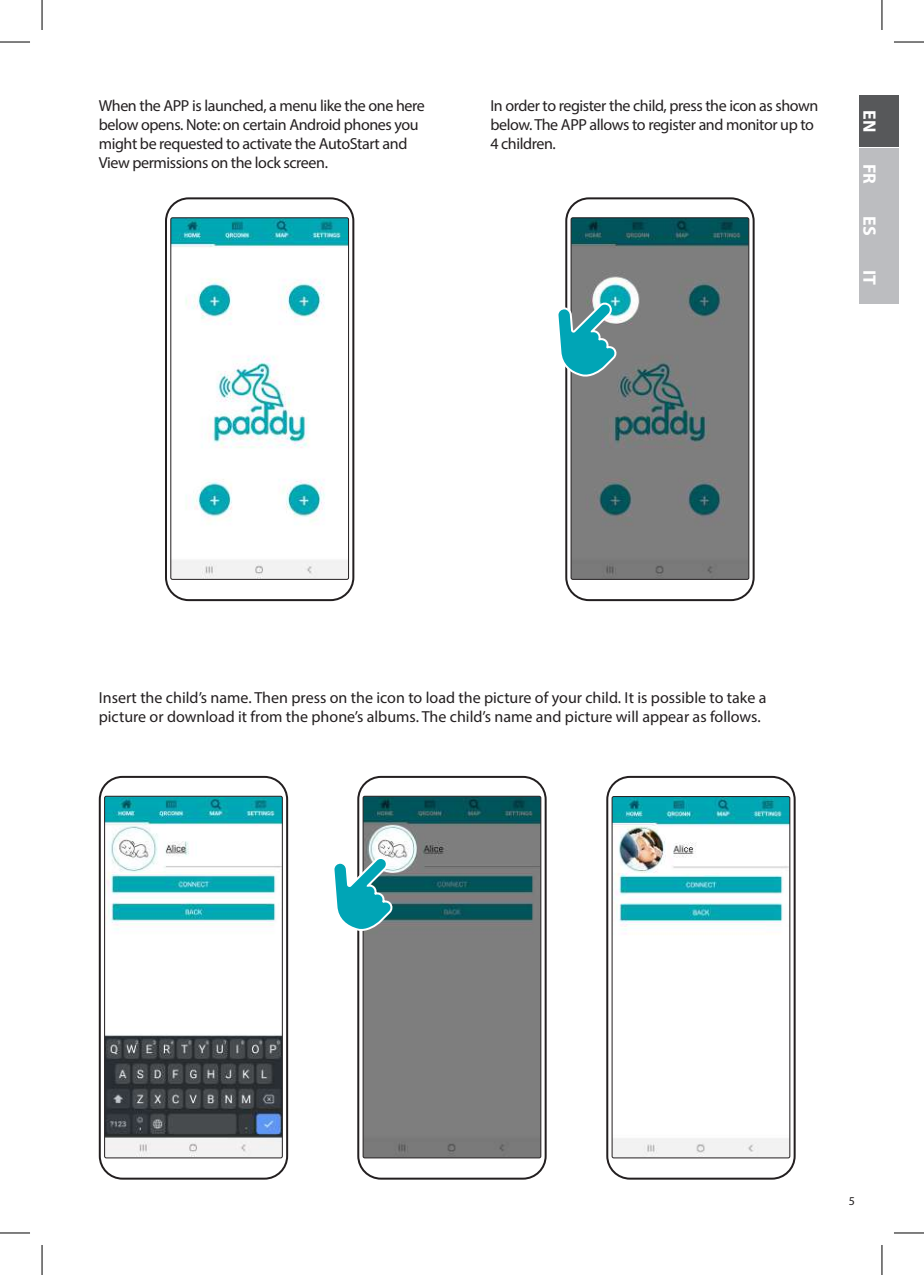
<style>
.page{position:relative;width:924px;height:1275px;background:#fff}
.page>*{position:absolute;margin:0;border:0;box-sizing:border-box;transform-origin:0 0}
.t1{font:700 18px "Myriad Pro";letter-spacing:-.005em;color:#fff}
.t2{font:16px/19.2px "Myriad Pro";letter-spacing:-.025em;color:#231f20}
.t3{font:16px/19.2px "Myriad Pro";color:#231f20}
.t4{font:12px "Myriad Pro";color:#231f20}
</style>
<div class="page">
<svg style="left:859px;top:96px;width:39px;height:207px;background:#a3a4a7"></svg>
<div style="left:165px;top:197px;width:189px;height:404px;border:2px solid #231f20;border-radius:23px"></div>
<img style="left:172px;top:219px;width:174px;height:358px">
<div style="left:170px;top:217px;width:178px;height:362px;border:1px solid #231f20;border-radius:2px"></div>
<div style="left:99px;top:776px;width:189px;height:403px;border:2px solid #231f20;border-radius:23px"></div>
<img style="left:106px;top:798px;width:174px;height:358px">
<div style="left:104px;top:796px;width:178px;height:362px;border:1px solid #231f20;border-radius:2px"></div>
<div style="left:357px;top:776px;width:189px;height:403px;border:2px solid #231f20;border-radius:23px"></div>
<img style="left:364px;top:798px;width:175px;height:358px">
<div style="left:362px;top:796px;width:179px;height:362px;border:1px solid #231f20;border-radius:2px"></div>
<div style="left:606px;top:776px;width:189px;height:403px;border:2px solid #231f20;border-radius:23px"></div>
<img style="left:613px;top:798px;width:174px;height:358px">
<div style="left:611px;top:796px;width:178px;height:362px;border:1px solid #231f20;border-radius:2px"></div>
<div style="left:565px;top:197px;width:189px;height:404px;border:2px solid #231f20;border-radius:23px"></div>
<img style="left:572px;top:219px;width:174px;height:358px">
<div style="left:570px;top:217px;width:178px;height:362px;border:1px solid #231f20;border-radius:2px"></div>
<svg style="left:334px;top:854px;width:60px;height:80px"></svg>
<svg style="left:558px;top:300px;width:60px;height:80px;background:#56aab3"></svg>
<hr style="left:0;top:42px;width:30px;height:1px;background:#000">
<hr style="left:893px;top:42px;width:30px;height:1px;background:#000">
<hr style="left:0;top:1232px;width:30px;height:1px;background:#000">
<hr style="left:893px;top:1232px;width:30px;height:1px;background:#000">
<hr style="left:42px;top:0;width:1px;height:30px;background:#000">
<hr style="left:42px;top:1245px;width:1px;height:30px;background:#000">
<hr style="left:881px;top:0;width:1px;height:30px;background:#000">
<hr style="left:881px;top:1245px;width:1px;height:30px;background:#000">
<p class="t2" style="left:99px;top:95px;width:327px">When the APP is launched, a menu like the one here</p>
<p class="t2" style="left:99px;top:115px;width:321px">below opens. Note: on certain Android phones you might be requested to activate the AutoStart and<br>View permissions on the lock screen.</p>
<p class="t2" style="left:490px;top:95px;width:329px">In order to register the child, press the icon as shown below. The APP allows to register and monitor up to<br>4 children.</p>
<p class="t1" style="left:880px;top:110px;width:23px;rotate:90deg">EN</p>
<p class="t1" style="left:880px;top:163px;width:22px;rotate:90deg">FR</p>
<p class="t1" style="left:880px;top:216px;width:21px;rotate:90deg">ES</p>
<p class="t1" style="left:880px;top:270px;width:16px;rotate:90deg">IT</p>
<p class="t3" style="left:99px;top:687px;width:669px">Insert the child’s name. Then press on the icon to load the picture of your child. It is possible to take a picture or download it from the phone’s albums. The child’s name and picture will appear as follows.</p>
<p class="t4" style="left:848px;top:1193px;width:8px">5</p>
</div>
